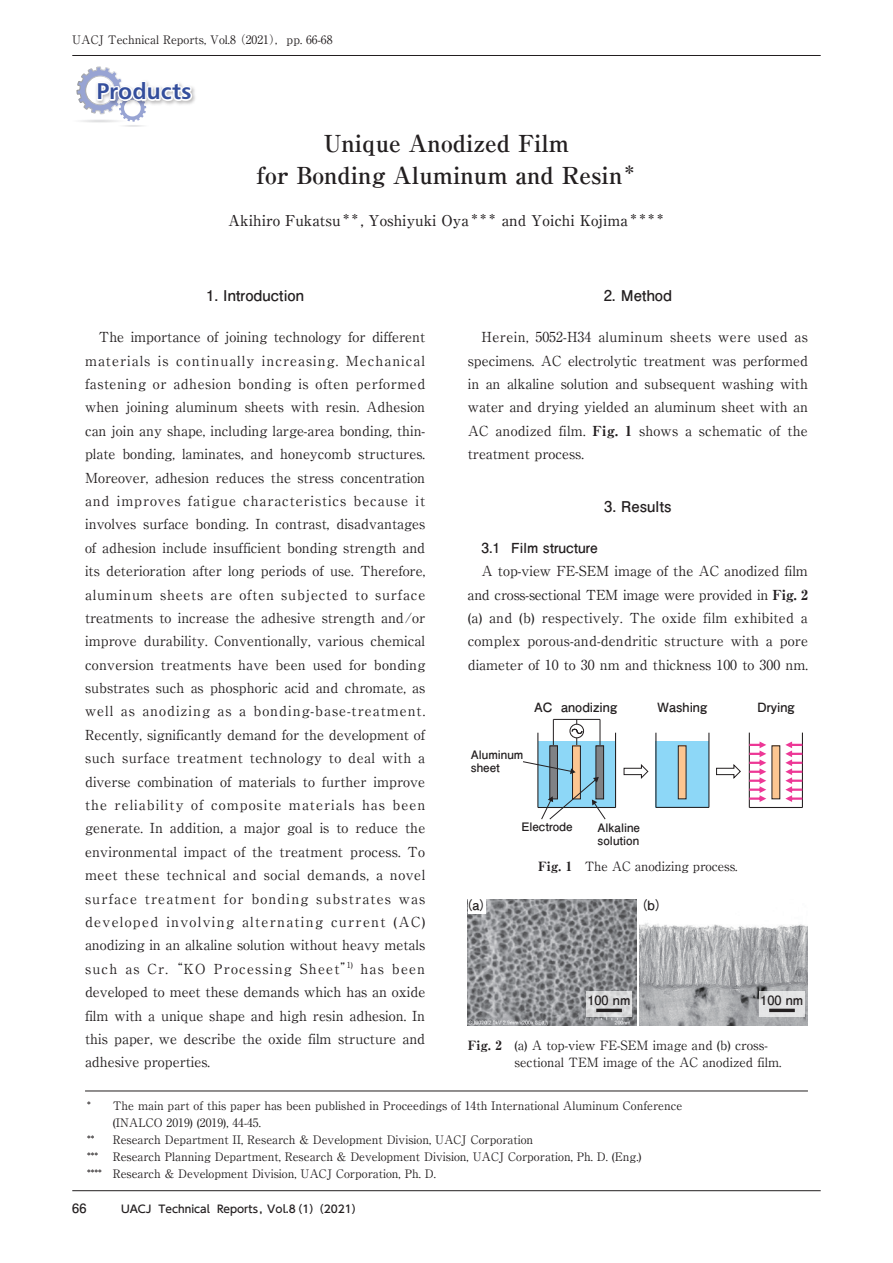
<style>
.page{position:relative;width:893px;height:1263px;background:#fff}
.page>*{position:absolute;margin:0;border:0;box-sizing:border-box;transform-origin:0 0}
.t1{font:700 23.4px/32px "Ryumin Pro";color:#231f20;text-align:center}
.t2{font:22.65px "Humanist 777 BT Bold B";color:#283890}
.t3{font:500 14.85px "Ryumin Pro";color:#231f20}
.t4{font:700 14.85px "Futo Go B101 Pro";color:#231f20}
.t5{font:13.8px/23.4px "Ryumin Pro";color:#231f20;text-align:justify}
.t6{font:700 13.8px "Futo Go B101 Pro";color:#231f20}
.t7{font:12.75px/17px "Ryumin Pro";color:#231f20}
.t8{font:700 12.75px "Futo Go B101 Pro";color:#231f20}
.t9{font:11.7px/17px "Ryumin Pro";color:#231f20}
.t10{font:700 11.7px/13.5px "Futo Go B101 Pro";color:#231f20}
.t11{font:500 10.65px "UD Shin Go Pro";color:#231f20}
.s1{font-weight:800}
.s2{font-family:"Futo Go B101 Pro";font-weight:700;font-size:12.75px}
.s3{font-family:"Futo Go B101 Pro";font-weight:700}
</style>
<div class="page">
<hr style="left:72px;top:55px;width:749px;height:1px;background:#231f20">
<hr style="left:72px;top:1190px;width:749px;height:1px;background:#231f20">
<svg style="left:76px;top:66px;width:118px;height:61px"></svg>
<hr style="left:85px;top:1091px;width:723px;height:1px;background:#231f20">
<img style="left:639px;top:923px;width:169px;height:103px">
<img style="left:468px;top:899px;width:168px;height:127px">
<div style="left:759px;top:991px;width:45px;height:25px;background:linear-gradient(to right,#dfe0e1,#e4e5e6)"></div>
<hr style="left:769px;top:1009px;width:26px;height:3px;background:#231f20">
<svg style="left:586px;top:991px;width:46px;height:25px"></svg>
<hr style="left:596px;top:1009px;width:26px;height:3px;background:#231f20">
<div style="left:468px;top:899px;width:18px;height:15px;background:#fff"></div>
<div style="left:538px;top:741px;width:77px;height:66px;background:#8dd7f7"></div>
<hr style="left:553px;top:719px;width:47px;height:1px;background:#231f20">
<svg style="left:553px;top:719px;width:1px;height:27px"></svg>
<svg style="left:600px;top:719px;width:1px;height:27px"></svg>
<div style="left:570px;top:724px;width:14px;height:14px;border:1px solid #231f20;border-radius:50%"></div>
<svg style="left:572px;top:719px;width:10px;height:27px"></svg>
<div style="left:550px;top:746px;width:7px;height:53px;background:#808285"></div>
<div style="left:550px;top:746px;width:8px;height:53px;border:1px solid #231f20"></div>
<div style="left:596px;top:746px;width:8px;height:53px;background:#808285"></div>
<div style="left:596px;top:746px;width:8px;height:53px;border:1px solid #231f20"></div>
<div style="left:572px;top:746px;width:8px;height:53px;background:#fcc691"></div>
<div style="left:572px;top:746px;width:9px;height:53px;border:1px solid #231f20"></div>
<hr style="left:537px;top:733px;width:1px;height:74px;background:#231f20">
<hr style="left:615px;top:733px;width:1px;height:74px;background:#231f20">
<hr style="left:538px;top:807px;width:78px;height:1px;background:#231f20">
<svg style="left:624px;top:764px;width:24px;height:15px"></svg>
<svg style="left:716px;top:764px;width:25px;height:15px"></svg>
<div style="left:656px;top:741px;width:53px;height:66px;background:#8dd7f7"></div>
<hr style="left:655px;top:733px;width:1px;height:74px;background:#231f20">
<hr style="left:708px;top:733px;width:1px;height:74px;background:#231f20">
<hr style="left:656px;top:807px;width:53px;height:1px;background:#231f20">
<div style="left:678px;top:746px;width:8px;height:53px;background:#fcc691"></div>
<div style="left:678px;top:746px;width:8px;height:53px;border:1px solid #231f20"></div>
<hr style="left:749px;top:733px;width:1px;height:74px;background:#231f20">
<hr style="left:802px;top:733px;width:1px;height:74px;background:#231f20">
<hr style="left:749px;top:807px;width:53px;height:1px;background:#231f20">
<div style="left:772px;top:746px;width:8px;height:53px;background:#fcc691"></div>
<svg style="left:749px;top:741px;width:17px;height:61px"></svg>
<svg style="left:785px;top:741px;width:17px;height:61px"></svg>
<svg style="left:523px;top:761px;width:83px;height:59px"></svg>
<p class="t9" style="left:72px;top:31px;width:262px">UACJ Technical Reports, Vol.8 （2021），pp. 66-68</p>
<h2 class="t2" style="left:96px;top:77px;width:97px">Products</h2>
<h1 class="t1" style="left:257px;top:126px;width:381px">Unique Anodized Film<br>for Bonding Aluminum and Resin<sup>＊</sup></h1>
<p class="t3" style="left:228px;top:208px;width:438px">Akihiro Fukatsu<sup>＊＊</sup>, Yoshiyuki Oya<sup>＊＊＊</sup> and Yoichi Kojima<sup>＊＊＊＊</sup></p>
<p class="t4" style="left:206px;top:284px;width:99px">1. Introduction</p>
<p class="t5" style="left:85px;top:324px;width:342px;text-indent:14px">The importance of joining technology for different materials is continually increasing. Mechanical fastening or adhesion bonding is often performed when joining aluminum sheets with resin. Adhesion can join any shape, including large-area bonding, thin&shy;plate bonding, laminates, and honeycomb structures.<br>Moreover, adhesion reduces the stress concentration and improves fatigue characteristics because it involves surface bonding. In contrast, disadvantages of adhesion include insufficient bonding strength and its deterioration after long periods of use. Therefore, aluminum sheets are often subjected to surface treatments to increase the adhesive strength and/or improve durability. Conventionally, various chemical conversion treatments have been used for bonding substrates such as phosphoric acid and chromate, as well as anodizing as a bonding-base-treatment.<br>Recently, significantly demand for the development of such surface treatment technology to deal with a diverse combination of materials to further improve the reliability of composite materials has been generate. In addition, a major goal is to reduce the environmental impact of the treatment process. To meet these technical and social demands, a novel surface treatment for bonding substrates was developed involving alternating current (AC) anodizing in an alkaline solution without heavy metals such as Cr. “KO Processing Sheet”<sup>1)</sup> has been developed to meet these demands which has an oxide film with a unique shape and high resin adhesion. In this paper, we describe the oxide film structure and adhesive properties.</p>
<p class="t4" style="left:604px;top:284px;width:70px">2. Method</p>
<p class="t5" style="left:468px;top:324px;width:342px;text-indent:14px">Herein, 5052-H34 aluminum sheets were used as specimens. AC electrolytic treatment was performed in an alkaline solution and subsequent washing with water and drying yielded an aluminum sheet with an AC anodized film. <span class="s1">Fig. 1</span> shows a schematic of the treatment process.</p>
<p class="t4" style="left:604px;top:494px;width:69px">3. Results</p>
<p class="t6" style="left:481px;top:536px;width:118px">3.1 Film structure</p>
<p class="t5" style="left:468px;top:558px;width:342px;text-indent:14px">A top-view FE-SEM image of the AC anodized film and cross-sectional TEM image were provided in <span class="s1">Fig. 2 </span>(a) and (b) respectively. The oxide film exhibited a complex porous-and-dendritic structure with a pore diameter of 10 to 30 nm and thickness 100 to 300 nm.</p>
<p class="t8" style="left:534px;top:696px;width:84px">AC anodizing</p>
<p class="t10" style="left:471px;top:746px;width:54px">Aluminum sheet</p>
<p class="t8" style="left:657px;top:696px;width:52px">Washing</p>
<p class="t8" style="left:757px;top:696px;width:39px">Drying</p>
<p class="t10" style="left:521px;top:818px;width:53px">Electrode</p>
<p class="t10" style="left:598px;top:819px;width:44px">Alkaline solution</p>
<p class="t7" style="left:538px;top:857px;width:201px"><span class="s1">Fig. 1</span>　The AC anodizing process.</p>
<p class="t8" style="left:460px;top:895px;width:34px">（a）</p>
<p class="t8" style="left:635px;top:895px;width:35px">（b）</p>
<p class="t8" style="left:587px;top:989px;width:45px">100 nm</p>
<p class="t8" style="left:760px;top:990px;width:45px">100 nm</p>
<p class="t7" style="left:514px;top:1036px;width:269px;text-indent:-47px"><span class="s1">Fig. 2</span> (a) A top-view FE-SEM image and (b) cross&shy;sectional TEM image of the AC anodized film.</p>
<p class="t9" style="left:87px;top:1096px;width:597px">* The main part of this paper has been published in Proceedings of 14th International Aluminum Conference</p>
<p class="t9" style="left:113px;top:1113px;width:150px">(INALCO 2019) (2019), 44-45.</p>
<p class="t9" style="left:87px;top:1130px;width:9px">**</p>
<p class="t9" style="left:87px;top:1130px;width:556px;text-indent:26px">Research Department II, Research &amp; Development Division, UACJ Corporation<br>*** Research Planning Department, Research &amp; Development Division, UACJ Corporation, Ph. D. (Eng.) **** Research &amp; Development Division, UACJ Corporation, Ph. D.</p>
<p class="t11" style="left:72px;top:1200px;width:292px"><span class="s2">66</span><span class="s3">　　　</span>UACJ Technical Reports，Vol.8（1）（2021）</p>
</div>
